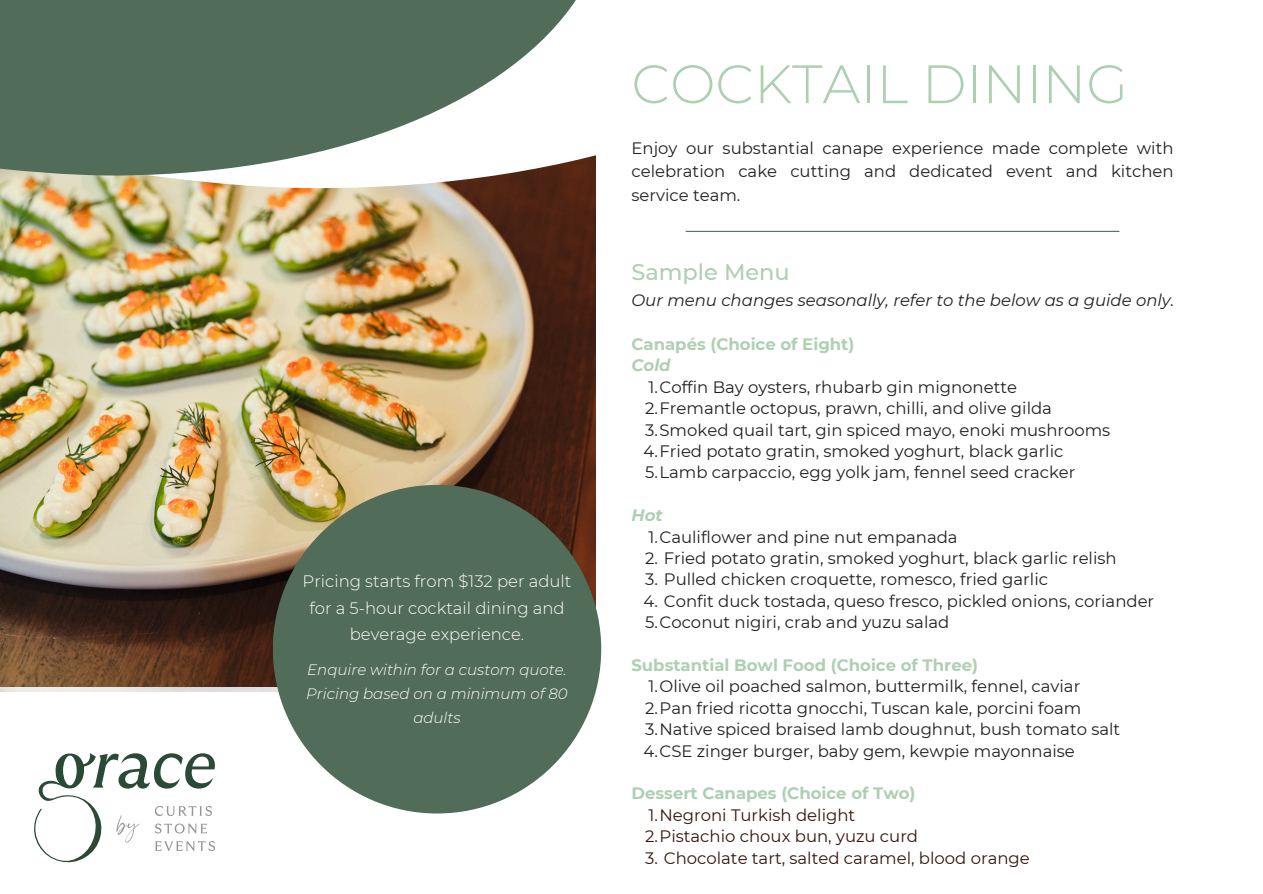
<style>
.page{position:relative;width:1263px;height:894px;background:#fff}
.page>*{position:absolute;margin:0;border:0;box-sizing:border-box;transform-origin:0 0}
.t1{font:300 54px "Montserrat";color:#add0b2}
.t2{font:500 22.5px "Montserrat";color:#add0b2}
.t3{font:16.5px/23.7px "Montserrat";color:#231f20;text-align:justify}
.t4{font:16.5px "Montserrat";color:#34160c}
.t5{font:700 16.5px/21.3px "Montserrat";color:#add0b2}
.t6{font:300 16.5px/26.5px "Montserrat";color:#fff;text-align:center}
.t7{font:italic 16.5px "Montserrat";color:#231f20}
.t8{font:italic 700 16.5px "Montserrat";color:#add0b2}
.t9{font:italic 300 15px/24px "Montserrat";color:#fff;text-align:center}
.s1{font-style:italic}
</style>
<div class="page">
<img style="left:0;top:188px;width:595px;height:339px">
<div style="left:273px;top:485px;width:328px;height:328px;background:#526c5a;border-radius:50%"></div>
<hr style="left:686px;top:231px;width:433px;height:1px;background:#526c5a">
<svg style="left:0;top:155px;width:596px;height:33px"></svg>
<svg style="left:0;top:0;width:576px;height:175px;fill:#526c5a"></svg>
<svg style="left:0;top:527px;width:602px;height:287px;fill:#526c5a"></svg>
<svg style="left:33px;top:752px;width:184px;height:111px"></svg>
<p class="t6" style="left:303px;top:567px;width:270px">Pricing starts from $132 per adult for a 5-hour cocktail dining and beverage experience.</p>
<p class="t9" style="left:306px;top:657px;width:263px">Enquire within for a custom quote.<br>Pricing based on a minimum of 80 adults</p>
<h2 class="t1" style="left:631px;top:51px;width:498px">COCKTAIL DINING</h2>
<p class="t3" style="left:631px;top:136px;width:544px">Enjoy our substantial canape experience made complete with celebration cake cutting and dedicated event and kitchen service team.</p>
<p class="t2" style="left:631px;top:258px;width:160px">Sample Menu</p>
<p class="t7" style="left:631px;top:290px;width:544px">Our menu changes seasonally, refer to the below as a guide only.</p>
<p class="t5" style="left:631px;top:333px;width:224px">Canapés (Choice of Eight)<br><span class="s1">Cold</span></p>
<h1 class="t3" style="left:648px;top:375px;width:370px">1.Coffin Bay oysters, rhubarb gin mignonette</h1>
<p class="t3" style="left:645px;top:396px;width:409px">2.Fremantle octopus, prawn, chilli, and olive gilda</p>
<p class="t3" style="left:645px;top:418px;width:467px">3.Smoked quail tart, gin spiced mayo, enoki mushrooms</p>
<p class="t3" style="left:643px;top:439px;width:421px">4.Fried potato gratin, smoked yoghurt, black garlic</p>
<h2 class="t3" style="left:645px;top:460px;width:432px">5.Lamb carpaccio, egg yolk jam, fennel seed cracker</h2>
<p class="t8" style="left:631px;top:505px;width:33px">Hot</p>
<p class="t3" style="left:648px;top:524px;width:311px">1.Cauliflower and pine nut empanada</p>
<p class="t3" style="left:645px;top:546px;width:473px">2. Fried potato gratin, smoked yoghurt, black garlic relish</p>
<p class="t3" style="left:645px;top:567px;width:404px">3. Pulled chicken croquette, romesco, fried garlic</p>
<p class="t3" style="left:643px;top:589px;width:512px">4. Confit duck tostada, queso fresco, pickled onions, coriander</p>
<h2 class="t3" style="left:645px;top:610px;width:306px">5.Coconut nigiri, crab and yuzu salad</h2>
<p class="t5" style="left:631px;top:654px;width:348px">Substantial Bowl Food (Choice of Three)</p>
<p class="t3" style="left:648px;top:674px;width:433px">1.Olive oil poached salmon, buttermilk, fennel, caviar</p>
<p class="t3" style="left:645px;top:695px;width:438px">2.Pan fried ricotta gnocchi, Tuscan kale, porcini foam</p>
<p class="t3" style="left:645px;top:717px;width:477px">3.Native spiced braised lamb doughnut, bush tomato salt</p>
<p class="t3" style="left:643px;top:738px;width:433px">4.CSE zinger burger, baby gem, kewpie mayonnaise</p>
<h2 class="t5" style="left:631px;top:782px;width:286px">Dessert Canapes (Choice of Two)</h2>
<p class="t4" style="left:648px;top:804px;width:208px">1.Negroni Turkish delight</p>
<p class="t4" style="left:645px;top:825px;width:275px">2.Pistachio choux bun, yuzu curd</p>
<p class="t4" style="left:645px;top:847px;width:386px">3. Chocolate tart, salted caramel, blood orange</p>
</div>
